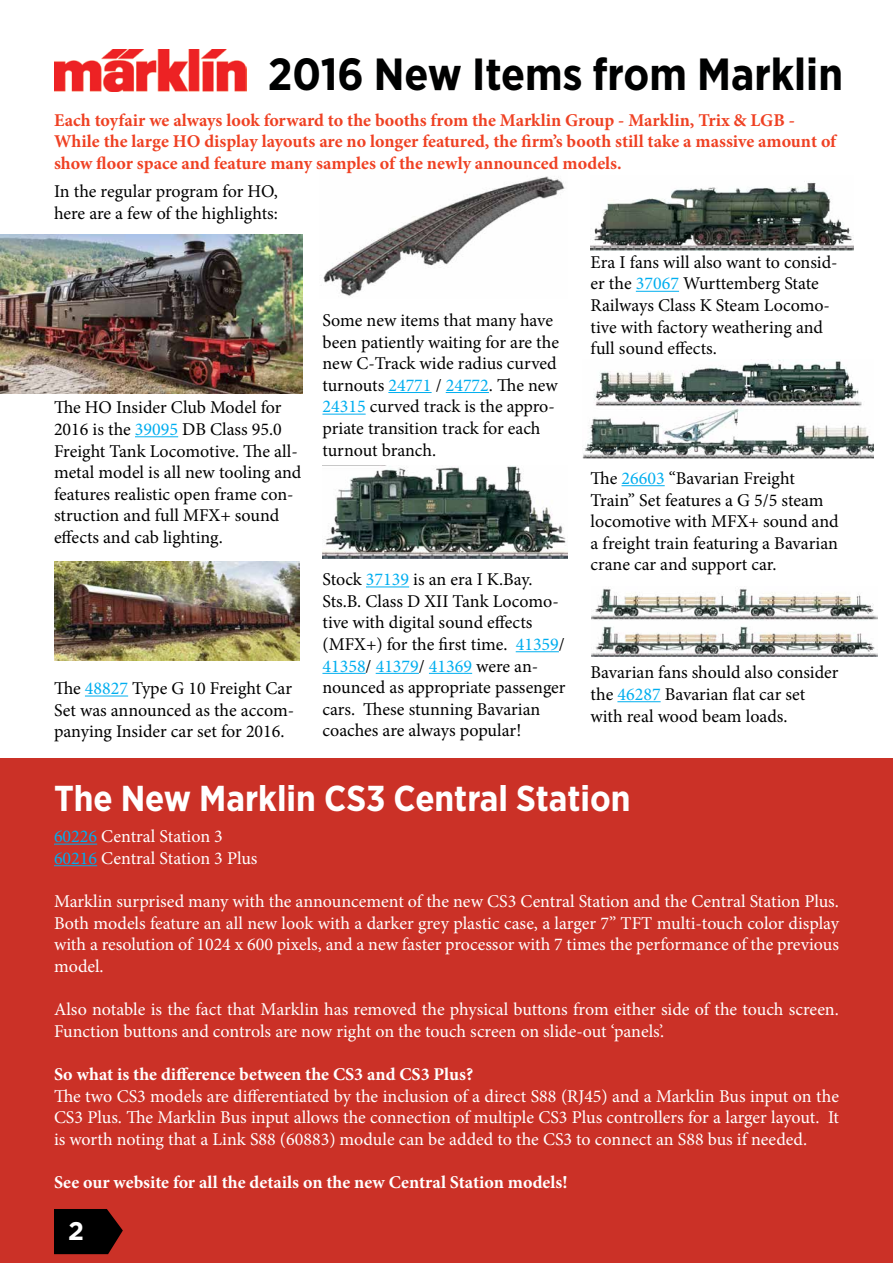
<style>
.page{position:relative;width:893px;height:1263px;background:#fff}
.page>*{position:absolute;margin:0;border:0;box-sizing:border-box;transform-origin:0 0}
.t1{font:700 45px "Gotham Narrow";color:#000101}
.t2{font:700 36px "Gotham Narrow";color:#fff}
.t3{font:700 25.5px "Gotham";color:#fff}
.t4{font:18px/21.6px "Minion Pro";color:#000}
.t5{font:18px/21.6px "Minion Pro";color:#fff}
.t6{font:700 18px/21.6px "Minion Pro";color:#ef4123}
.t7{font:700 18px "Minion Pro";color:#fff}
.s1{color:#00aeef}
</style>
<div class="page">
<img style="left:54px;top:50px;width:192px;height:41px">
<img style="left:54px;top:561px;width:245px;height:100px">
<div style="left:0;top:758px;width:893px;height:505px;background:#cb3127"></div>
<hr style="left:135px;top:436px;width:43px;height:1px;background:#00aeef">
<hr style="left:85px;top:695px;width:43px;height:1px;background:#00aeef">
<hr style="left:388px;top:392px;width:44px;height:1px;background:#00aeef">
<hr style="left:446px;top:392px;width:43px;height:1px;background:#00aeef">
<hr style="left:322px;top:414px;width:44px;height:1px;background:#00aeef">
<hr style="left:366px;top:586px;width:43px;height:1px;background:#00aeef">
<hr style="left:516px;top:651px;width:43px;height:1px;background:#00aeef">
<hr style="left:322px;top:673px;width:44px;height:1px;background:#00aeef">
<hr style="left:376px;top:673px;width:43px;height:1px;background:#00aeef">
<hr style="left:429px;top:673px;width:43px;height:1px;background:#00aeef">
<hr style="left:636px;top:291px;width:43px;height:1px;background:#00aeef">
<hr style="left:621px;top:485px;width:44px;height:1px;background:#00aeef">
<hr style="left:617px;top:701px;width:44px;height:1px;background:#00aeef">
<svg style="left:54px;top:1209px;width:69px;height:45px"></svg>
<hr style="left:54px;top:844px;width:43px;height:1px;background:#00aeef">
<hr style="left:54px;top:865px;width:43px;height:1px;background:#00aeef">
<img style="left:323px;top:176px;width:242px;height:120px">
<img style="left:322px;top:466px;width:246px;height:92px">
<img style="left:591px;top:183px;width:262px;height:68px">
<img style="left:582px;top:360px;width:291px;height:99px">
<img style="left:592px;top:587px;width:286px;height:70px">
<img style="left:0;top:234px;width:302px;height:159px">
<h1 class="t1" style="left:268px;top:45px;width:577px">2016 New Items from Marklin</h1>
<p class="t6" style="left:54px;top:109px;width:784px">Each toyfair we always look forward to the booths from the Marklin Group - Marklin, Trix &amp; LGB -<br>While the large HO display layouts are no longer featured, the firm’s booth still take a massive amount of show floor space and feature many samples of the newly announced models.</p>
<p class="t4" style="left:54px;top:181px;width:225px">In the regular program for HO, here are a few of the highlights:</p>
<p class="t4" style="left:54px;top:397px;width:249px">The HO Insider Club Model for<br>2016 is the <span class="s1">39095</span> DB Class 95.0<br>Freight Tank Locomotive. The all&shy;metal model is all new tooling and features realistic open frame con&shy;struction and full MFX+ sound effects and cab lighting.</p>
<p class="t4" style="left:54px;top:678px;width:242px;text-align:justify">The <span class="s1">48827</span> Type G 10 Freight Car Set was announced as the accom&shy;panying Insider car set for 2016.</p>
<p class="t4" style="left:322px;top:309px;width:238px">Some new items that many have been patiently waiting for are the new C-Track wide radius curved turnouts <span class="s1">24771</span> / <span class="s1">24772</span>. The new<br><span class="s1">24315</span> curved track is the appro&shy;priate transition track for each turnout branch.</p>
<p class="t4" style="left:322px;top:569px;width:245px">Stock <span class="s1">37139</span> is an era I K.Bay.<br>Sts.B. Class D XII Tank Locomo&shy;tive with digital sound effects (MFX+) for the first time. <span class="s1">41359</span>/<br><span class="s1">41358</span>/ <span class="s1">41379</span>/ <span class="s1">41369</span> were an&shy;nounced as appropriate passenger cars. These stunning Bavarian coaches are always popular!</p>
<p class="t4" style="left:591px;top:251px;width:249px">Era I fans will also want to consid&shy;er the <span class="s1">37067</span> Wurttemberg State<br>Railways Class K Steam Locomo&shy;tive with factory weathering and full sound effects.</p>
<p class="t4" style="left:591px;top:467px;width:250px">The <span class="s1">26603</span> “Bavarian Freight<br>Train” Set features a G 5/5 steam locomotive with MFX+ sound and a freight train featuring a Bavarian crane car and support car.</p>
<p class="t4" style="left:591px;top:662px;width:250px">Bavarian fans should also consider the <span class="s1">46287</span> Bavarian flat car set with real wood beam loads.</p>
<h2 class="t2" style="left:54px;top:775px;width:578px">The New Marklin CS3 Central Station</h2>
<p class="t5" style="left:54px;top:826px;width:205px"><span class="s1">60226</span> Central Station 3<br><span class="s1">60216</span> Central Station 3 Plus</p>
<p class="t5" style="left:54px;top:891px;width:787px;text-align:justify">Marklin surprised many with the announcement of the new CS3 Central Station and the Central Station Plus.<br>Both models feature an all new look with a darker grey plastic case, a larger 7” TFT multi-touch color display with a resolution of 1024 x 600 pixels, and a new faster processor with 7 times the performance of the previous model.</p>
<p class="t5" style="left:54px;top:999px;width:786px">Also notable is the fact that Marklin has removed the physical buttons from either side of the touch screen.<br>Function buttons and controls are now right on the touch screen on slide-out ‘panels’.</p>
<p class="t7" style="left:54px;top:1061px;width:421px">So what is the difference between the CS3 and CS3 Plus?</p>
<p class="t5" style="left:54px;top:1085px;width:786px;text-align:justify">The two CS3 models are differentiated by the inclusion of a direct S88 (RJ45) and a Marklin Bus input on the CS3 Plus. The Marklin Bus input allows the connection of multiple CS3 Plus controllers for a larger layout. It is worth noting that a Link S88 (60883) module can be added to the CS3 to connect an S88 bus if needed.</p>
<p class="t7" style="left:54px;top:1169px;width:515px">See our website for all the details on the new Central Station models!</p>
<h3 class="t3" style="left:68px;top:1216px;width:17px">2</h3>
</div>
